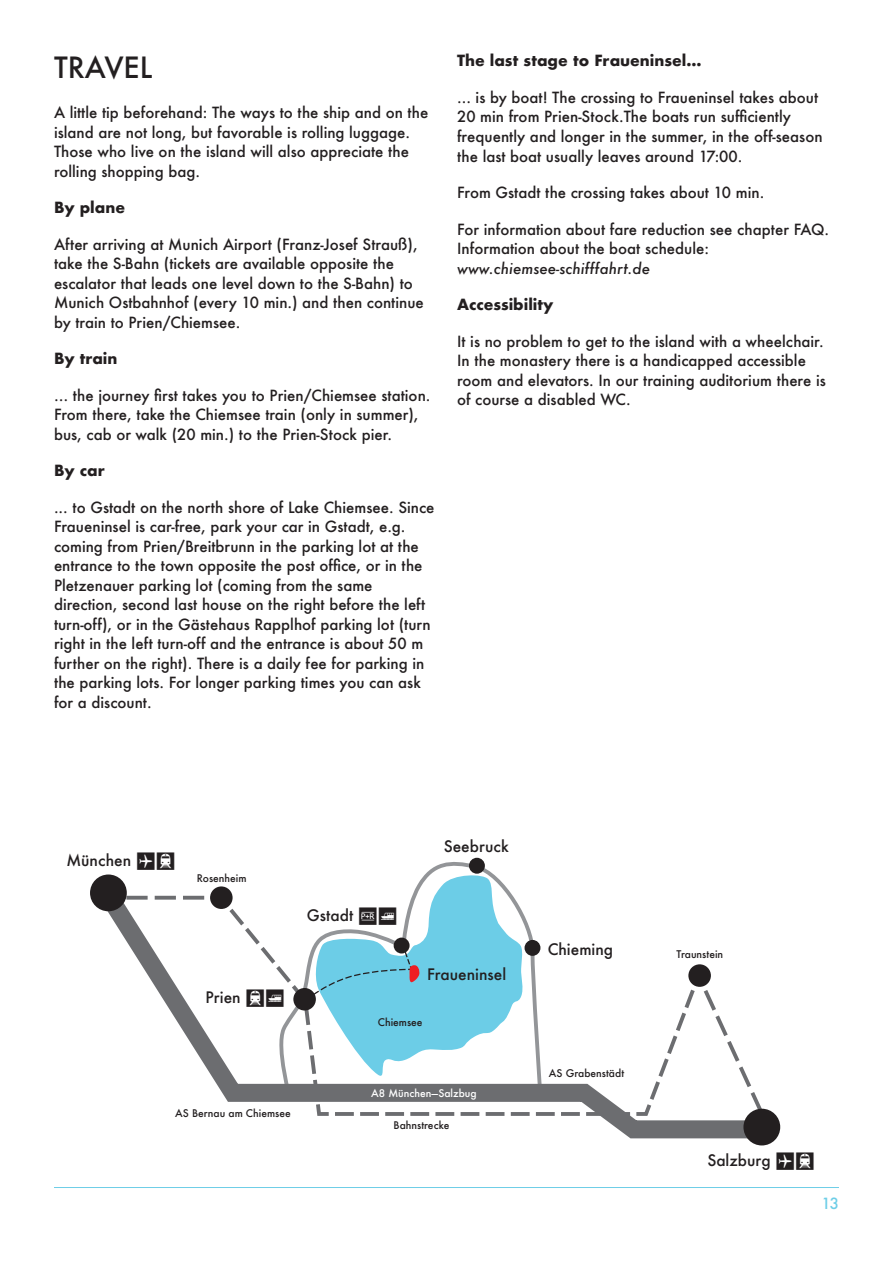
<style>
.page{position:relative;width:893px;height:1263px;background:#fff}
.page>*{position:absolute;margin:0;border:0;box-sizing:border-box;transform-origin:0 0}
.t1{font:500 28.5px "Futura";color:#231f20}
.t2{font:500 15.45px "Futura";color:#231f20}
.t3{font:500 15px/19.5px "Futura";color:#231f20}
.t4{font:700 15px "Futura";color:#231f20}
.t5{font:italic 500 15px "Futura";color:#231f20}
.t6{font:500 15px "Futura";color:#6ecee7}
.t7{font:500 10.35px "Futura";color:#231f20}
.t8{font:500 10.35px "Futura";color:#fff}
</style>
<div class="page">
<hr style="left:54px;top:1187px;width:785px;height:1px;background:#6ecee7">
<svg style="left:90px;top:881px;width:690px;height:265px"></svg>
<div style="left:90px;top:874px;width:37px;height:37px;background:#231f20;border-radius:50%"></div>
<div style="left:743px;top:1109px;width:37px;height:36px;background:#231f20;border-radius:50%"></div>
<svg style="left:126px;top:857px;width:647px;height:275px"></svg>
<h1 class="t1" style="left:54px;top:47px;width:100px">TRAVEL</h1>
<p class="t3" style="left:54px;top:103px;width:376px">A little tip beforehand: The ways to the ship and on the island are not long, but favorable is rolling luggage.<br>Those who live on the island will also appreciate the rolling shopping bag.</p>
<p class="t4" style="left:54px;top:197px;width:73px">By plane</p>
<p class="t3" style="left:54px;top:234px;width:371px">After arriving at Munich Airport (Franz-Josef Strauß), take the S-Bahn (tickets are available opposite the escalator that leads one level down to the S-Bahn) to Munich Ostbahnhof (every 10 min.) and then continue by train to Prien/Chiemsee.</p>
<p class="t4" style="left:54px;top:348px;width:65px">By train</p>
<p class="t3" style="left:54px;top:385px;width:378px">… the journey first takes you to Prien/Chiemsee station.<br>From there, take the Chiemsee train (only in summer), bus, cab or walk (20 min.) to the Prien-Stock pier.</p>
<p class="t4" style="left:54px;top:460px;width:52px">By car</p>
<p class="t3" style="left:54px;top:497px;width:382px">... to Gstadt on the north shore of Lake Chiemsee. Since Fraueninsel is car-free, park your car in Gstadt, e.g. coming from Prien/Breitbrunn in the parking lot at the entrance to the town opposite the post office, or in the Pletzenauer parking lot (coming from the same direction, second last house on the right before the left turn-off), or in the Gästehaus Rapplhof parking lot (turn right in the left turn-off and the entrance is about 50 m further on the right). There is a daily fee for parking in the parking lots. For longer parking times you can ask for a discount.</p>
<p class="t4" style="left:457px;top:50px;width:246px">The last stage to Fraueninsel...</p>
<p class="t3" style="left:457px;top:87px;width:367px">... is by boat! The crossing to Fraueninsel takes about 20 min from Prien-Stock.The boats run sufficiently frequently and longer in the summer, in the off-season the last boat usually leaves around 17:00.</p>
<p class="t3" style="left:457px;top:182px;width:309px">From Gstadt the crossing takes about 10 min.</p>
<p class="t3" style="left:457px;top:219px;width:374px">For information about fare reduction see chapter FAQ.<br>Information about the boat schedule:</p>
<p class="t5" style="left:457px;top:258px;width:194px">www.chiemsee-schifffahrt.de</p>
<p class="t4" style="left:457px;top:294px;width:98px">Accessibility</p>
<p class="t3" style="left:457px;top:331px;width:370px">It is no problem to get to the island with a wheelchair.<br>In the monastery there is a handicapped accessible room and elevators. In our training auditorium there is of course a disabled WC.</p>
<p class="t2" style="left:66px;top:849px;width:91px">München ✈</p>
<p class="t7" style="left:197px;top:871px;width:51px">Rosenheim</p>
<p class="t2" style="left:307px;top:904px;width:48px">Gstadt</p>
<p class="t2" style="left:444px;top:835px;width:67px">Seebruck</p>
<p class="t2" style="left:548px;top:938px;width:67px">Chieming</p>
<p class="t7" style="left:676px;top:947px;width:48px">Traunstein</p>
<p class="t2" style="left:206px;top:987px;width:37px">Prien</p>
<p class="t7" style="left:175px;top:1106px;width:117px">AS Bernau am Chiemsee</p>
<p class="t2" style="left:427px;top:963px;width:81px">Fraueninsel</p>
<p class="t7" style="left:378px;top:1015px;width:46px">Chiemsee</p>
<p class="t8" style="left:371px;top:1086px;width:107px">A8 München—Salzbug</p>
<p class="t7" style="left:394px;top:1118px;width:57px">Bahnstrecke</p>
<p class="t7" style="left:549px;top:1066px;width:77px">AS Grabenstädt</p>
<p class="t2" style="left:707px;top:1150px;width:89px">Salzburg ✈</p>
<p class="t6" style="left:821px;top:1193px;width:19px">13</p>
</div>
